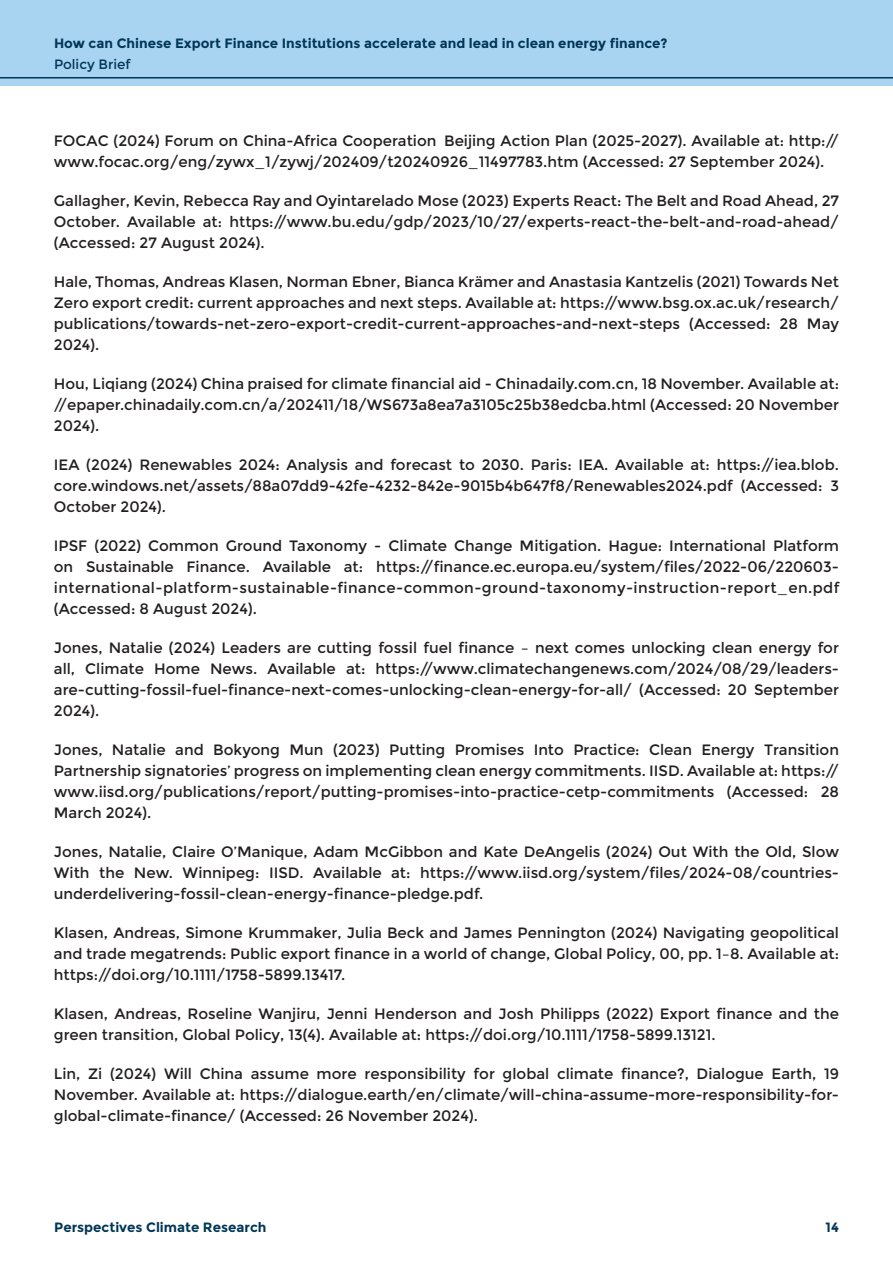
<style>
.page{position:relative;width:893px;height:1263px;background:#fff}
.page>*{position:absolute;margin:0;border:0;box-sizing:border-box;transform-origin:0 0}
.Bibliography{font:15px/21px "Montserrat";color:#231f20;text-align:justify}
.t1{font:700 13.5px "Montserrat";color:#003657}
.t2{font:13.5px "Montserrat";color:#003657}
</style>
<div class="page">
<div style="left:0;top:0;width:893px;height:85px;background:#a9d4f1"></div>
<hr style="left:0;top:77px;width:893px;height:2px;background:#003657">
<p class="t1" style="left:54px;top:35px;width:615px">How can Chinese Export Finance Institutions accelerate and lead in clean energy finance?</p>
<p class="t2" style="left:54px;top:57px;width:78px">Policy Brief</p>
<p class="Bibliography" style="left:54px;top:131px;width:787px">FOCAC (2024) Forum on China-Africa Cooperation Beijing Action Plan (2025-2027). Available at: http:// www.focac.org/eng/zywx_1/zywj/202409/t20240926_11497783.htm (Accessed: 27 September 2024).</p>
<p class="Bibliography" style="left:54px;top:191px;width:787px">Gallagher, Kevin, Rebecca Ray and Oyintarelado Mose (2023) Experts React: The Belt and Road Ahead, 27<br>October. Available at: https://www.bu.edu/gdp/2023/10/27/experts-react-the-belt-and-road-ahead/ (Accessed: 27 August 2024).</p>
<p class="Bibliography" style="left:54px;top:272px;width:787px">Hale, Thomas, Andreas Klasen, Norman Ebner, Bianca Krämer and Anastasia Kantzelis (2021) Towards Net Zero export credit: current approaches and next steps. Available at: https://www.bsg.ox.ac.uk/research/ publications/towards-net-zero-export-credit-current-approaches-and-next-steps (Accessed: 28 May 2024).</p>
<p class="Bibliography" style="left:54px;top:374px;width:787px">Hou, Liqiang (2024) China praised for climate financial aid - Chinadaily.com.cn, 18 November. Available at: //epaper.chinadaily.com.cn/a/202411/18/WS673a8ea7a3105c25b38edcba.html (Accessed: 20 November 2024).</p>
<p class="Bibliography" style="left:54px;top:455px;width:787px">IEA (2024) Renewables 2024: Analysis and forecast to 2030. Paris: IEA. Available at: https://iea.blob. core.windows.net/assets/88a07dd9-42fe-4232-842e-9015b4b647f8/Renewables2024.pdf (Accessed: 3<br>October 2024).</p>
<p class="Bibliography" style="left:54px;top:536px;width:787px">IPSF (2022) Common Ground Taxonomy - Climate Change Mitigation. Hague: International Platform on Sustainable Finance. Available at: https://finance.ec.europa.eu/system/files/2022-06/220603- international-platform-sustainable-finance-common-ground-taxonomy-instruction-report_en.pdf (Accessed: 8 August 2024).</p>
<p class="Bibliography" style="left:54px;top:638px;width:787px">Jones, Natalie (2024) Leaders are cutting fossil fuel finance – next comes unlocking clean energy for all, Climate Home News. Available at: https://www.climatechangenews.com/2024/08/29/leaders&shy;are-cutting-fossil-fuel-finance-next-comes-unlocking-clean-energy-for-all/ (Accessed: 20 September 2024).</p>
<p class="Bibliography" style="left:54px;top:740px;width:787px">Jones, Natalie and Bokyong Mun (2023) Putting Promises Into Practice: Clean Energy Transition Partnership signatories’ progress on implementing clean energy commitments. IISD. Available at: https:// www.iisd.org/publications/report/putting-promises-into-practice-cetp-commitments (Accessed: 28<br>March 2024).</p>
<p class="Bibliography" style="left:54px;top:842px;width:787px">Jones, Natalie, Claire O’Manique, Adam McGibbon and Kate DeAngelis (2024) Out With the Old, Slow With the New. Winnipeg: IISD. Available at: https://www.iisd.org/system/files/2024-08/countries&shy;underdelivering-fossil-clean-energy-finance-pledge.pdf.</p>
<p class="Bibliography" style="left:54px;top:923px;width:787px">Klasen, Andreas, Simone Krummaker, Julia Beck and James Pennington (2024) Navigating geopolitical and trade megatrends: Public export finance in a world of change, Global Policy, 00, pp. 1–8. Available at: https://doi.org/10.1111/1758-5899.13417.</p>
<p class="Bibliography" style="left:54px;top:1004px;width:787px">Klasen, Andreas, Roseline Wanjiru, Jenni Henderson and Josh Philipps (2022) Export finance and the green transition, Global Policy, 13(4). Available at: https://doi.org/10.1111/1758-5899.13121.</p>
<p class="Bibliography" style="left:54px;top:1064px;width:787px">Lin, Zi (2024) Will China assume more responsibility for global climate finance?, Dialogue Earth, 19<br>November. Available at: https://dialogue.earth/en/climate/will-china-assume-more-responsibility-for&shy;global-climate-finance/ (Accessed: 26 November 2024).</p>
<p class="t1" style="left:54px;top:1219px;width:214px">Perspectives Climate Research</p>
<p class="t1" style="left:826px;top:1219px;width:15px">14</p>
</div>
